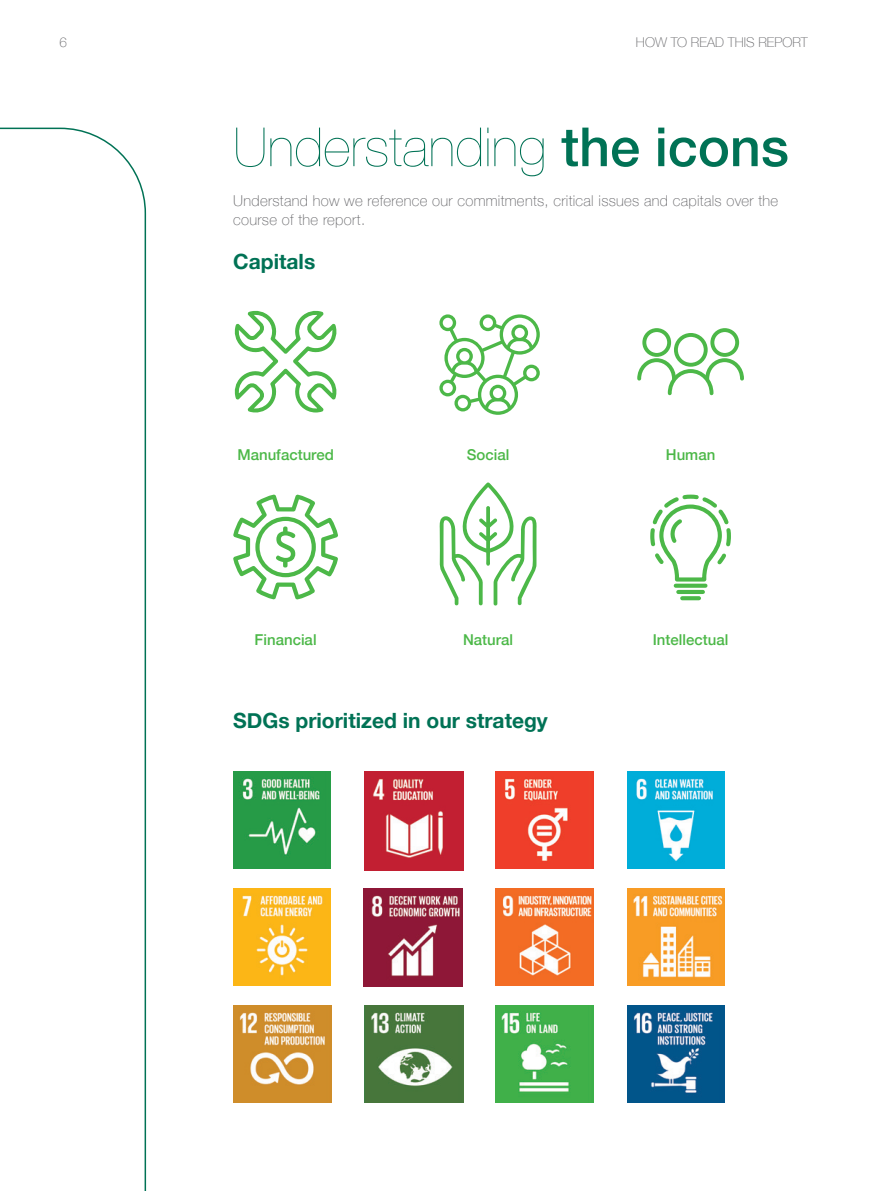
<style>
.page{position:relative;width:893px;height:1191px;background:#fff}
.page>*{position:absolute;margin:0;border:0;box-sizing:border-box;transform-origin:0 0}
.titulo_A{font:200 54px "Helvetica Neue";color:#007255}
.base{font:700 21px "Helvetica Neue";color:#007255}
.base-2{font:100 15px/19.5px "Helvetica Neue";letter-spacing:.02em;color:#636366}
.base-3{font:500 15px "Helvetica Neue";color:#4cb848}
.t1{font:100 13.5px "Helvetica Neue";color:#636366}
.s1{font-weight:500}
</style>
<div class="page">
<svg style="left:234px;top:310px;width:103px;height:103px"></svg>
<svg style="left:233px;top:494px;width:105px;height:105px"></svg>
<svg style="left:439px;top:314px;width:101px;height:101px"></svg>
<svg style="left:439px;top:482px;width:98px;height:123px"></svg>
<div style="left:674px;top:333px;width:34px;height:34px;border:4px solid #4cb848;border-radius:50%"></div>
<div style="left:710px;top:328px;width:29px;height:29px;border:4px solid #4cb848;border-radius:50%"></div>
<svg style="left:637px;top:356px;width:107px;height:40px"></svg>
<div style="left:642px;top:328px;width:29px;height:29px;border:4px solid #4cb848;border-radius:50%"></div>
<div style="left:676px;top:583px;width:29px;height:5px;background:#4cb848"></div>
<hr style="left:678px;top:590px;width:25px;height:4px;background:#4cb848">
<svg style="left:682px;top:596px;width:17px;height:4px"></svg>
<svg style="left:650px;top:494px;width:81px;height:88px"></svg>
<svg style="left:0;top:127px;width:147px;height:1064px"></svg>
<img style="left:233px;top:771px;width:98px;height:98px">
<img style="left:365px;top:771px;width:98px;height:99px">
<img style="left:496px;top:771px;width:97px;height:98px">
<img style="left:627px;top:771px;width:98px;height:98px">
<img style="left:233px;top:888px;width:98px;height:98px">
<img style="left:364px;top:888px;width:98px;height:99px">
<img style="left:496px;top:888px;width:97px;height:98px">
<img style="left:627px;top:888px;width:98px;height:98px">
<img style="left:233px;top:1005px;width:98px;height:98px">
<img style="left:366px;top:1005px;width:97px;height:98px">
<img style="left:496px;top:1005px;width:97px;height:98px">
<img style="left:627px;top:1005px;width:98px;height:98px">
<p class="t1" style="left:60px;top:32px;width:9px">6</p>
<p class="t1" style="left:636px;top:32px;width:64px">How to read</p>
<p class="t1" style="left:728px;top:32px;width:8px">this</p>
<p class="t1" style="left:758px;top:32px;width:10px">report</p>
<p class="titulo_A" style="left:233px;top:105px;width:557px">Understanding <span class="s1">the icons</span></p>
<p class="base-2" style="left:233px;top:190px;width:546px">Understand how we reference our commitments, critical issues and capitals over the course of the report.</p>
<p class="base" style="left:233px;top:245px;width:84px">Capitals</p>
<p class="base-3" style="left:237px;top:443px;width:98px">Manufactured</p>
<p class="base-3" style="left:467px;top:443px;width:44px">Social</p>
<p class="base-3" style="left:666px;top:443px;width:51px">Human</p>
<p class="base-3" style="left:255px;top:627px;width:63px">Financial</p>
<p class="base-3" style="left:463px;top:627px;width:52px">Natural</p>
<p class="base-3" style="left:653px;top:627px;width:77px">Intellectual</p>
<p class="base" style="left:233px;top:704px;width:316px">SDGs prioritized in our strategy</p>
</div>
